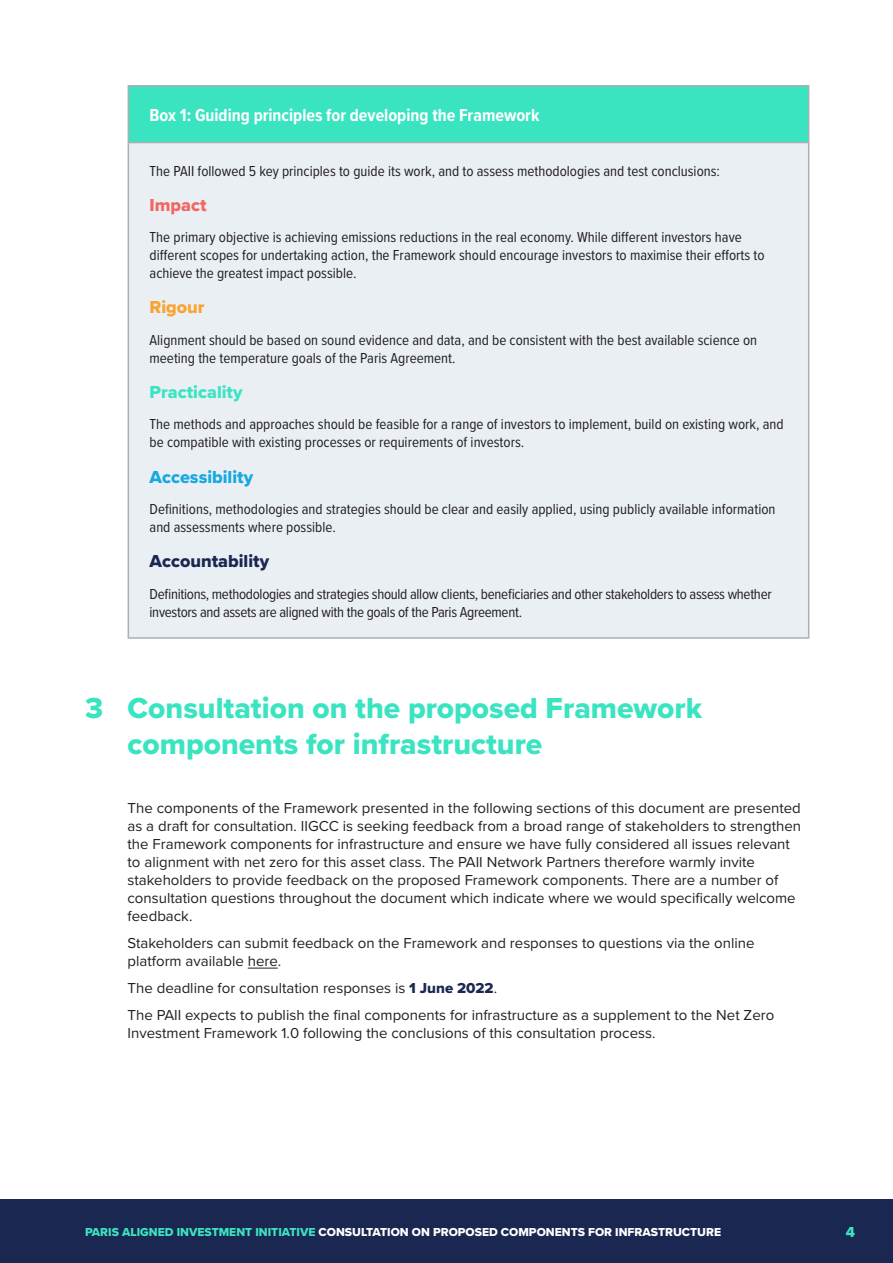
<style>
.page{position:relative;width:893px;height:1263px;background:#fff}
.page>*{position:absolute;margin:0;border:0;box-sizing:border-box;transform-origin:0 0}
.IIGCC_heading_1{font:30px/36px "Proxima Nova Extrabld";color:#3be4c1}
.IIGCC_box_heading{font:700 18px "Proxima Nova Cond";color:#fff}
.IIGCC_heading_3{font:18px "Proxima Nova Extrabld";color:#192751}
.IIGCC_heading_3-2{font:18px "Proxima Nova Extrabld";color:#17a9df}
.IIGCC_heading_3-3{font:18px "Proxima Nova Extrabld";color:#3be4c1}
.IIGCC_heading_3-4{font:18px "Proxima Nova Extrabld";color:#f16662}
.IIGCC_heading_3-5{font:18px "Proxima Nova Extrabld";color:#f9a431}
.IIGCC_text{font:15px/18px "Proxima Nova";color:#231f20}
.IIGCC_box_text{font:15px/18px "Proxima Nova Cond";color:#231f20}
.IIGCC_box_text-2{font:15px/18px "Proxima Nova Cond";letter-spacing:-.02em;color:#231f20}
.t1{font:15px "Proxima Nova Extrabld";color:#3be4c1}
.t2{font:12px "Proxima Nova Extrabld";color:#fff}
.s1{font-family:"Proxima Nova Extrabld";color:#192751}
.s2{color:#3be4c1}
</style>
<div class="page">
<div style="left:0;top:1199px;width:893px;height:64px;background:#192751"></div>
<hr style="left:248px;top:968px;width:30px;height:1px;background:#231f20">
<div style="left:128px;top:86px;width:681px;height:57px;background:#3be4c1"></div>
<div style="left:128px;top:143px;width:681px;height:495px;background:#eaeff4"></div>
<hr style="left:128px;top:85px;width:681px;height:2px;background:#abafb0">
<hr style="left:128px;top:87px;width:1px;height:55px;background:#abafb0">
<hr style="left:808px;top:87px;width:1px;height:55px;background:#abafb0">
<hr style="left:128px;top:142px;width:681px;height:1px;background:#abafb0">
<hr style="left:128px;top:143px;width:1px;height:494px;background:#abafb0">
<hr style="left:808px;top:143px;width:1px;height:494px;background:#abafb0">
<hr style="left:128px;top:637px;width:681px;height:2px;background:#abafb0">
<p class="IIGCC_box_heading" style="left:150px;top:102px;width:391px">Box 1: Guiding principles for developing the Framework</p>
<p class="IIGCC_box_text" style="left:150px;top:161px;width:572px">The PAII followed 5 key principles to guide its work, and to assess methodologies and test conclusions:</p>
<p class="IIGCC_heading_3-4" style="left:150px;top:191px;width:59px">Impact</p>
<p class="IIGCC_box_text" style="left:150px;top:228px;width:616px">The primary objective is achieving emissions reductions in the real economy. While different investors have different scopes for undertaking action, the Framework should encourage investors to maximise their efforts to achieve the greatest impact possible.</p>
<p class="IIGCC_heading_3-5" style="left:150px;top:294px;width:57px">Rigour</p>
<p class="IIGCC_box_text" style="left:150px;top:330px;width:609px">Alignment should be based on sound evidence and data, and be consistent with the best available science on meeting the temperature goals of the Paris Agreement.</p>
<p class="IIGCC_heading_3-3" style="left:150px;top:379px;width:94px">Practicality</p>
<p class="IIGCC_box_text" style="left:150px;top:415px;width:636px">The methods and approaches should be feasible for a range of investors to implement, build on existing work, and be compatible with existing processes or requirements of investors.</p>
<p class="IIGCC_heading_3-2" style="left:150px;top:463px;width:105px">Accessibility</p>
<p class="IIGCC_box_text" style="left:150px;top:499px;width:627px">Definitions, methodologies and strategies should be clear and easily applied, using publicly available information and assessments where possible.</p>
<p class="IIGCC_heading_3" style="left:150px;top:548px;width:121px">Accountability</p>
<p class="IIGCC_box_text-2" style="left:150px;top:584px;width:624px">Definitions, methodologies and strategies should allow clients, beneficiaries and other stakeholders to assess whether investors and assets are aligned with the goals of the Paris Agreement.</p>
<p class="IIGCC_heading_1" style="left:128px;top:690px;width:576px;text-indent:-43px">3 Consultation on the proposed Framework components for infrastructure</p>
<p class="IIGCC_text" style="left:128px;top:798px;width:675px">The components of the Framework presented in the following sections of this document are presented as a draft for consultation. IIGCC is seeking feedback from a broad range of stakeholders to strengthen the Framework components for infrastructure and ensure we have fully considered all issues relevant to alignment with net zero for this asset class. The PAII Network Partners therefore warmly invite stakeholders to provide feedback on the proposed Framework components. There are a number of consultation questions throughout the document which indicate where we would specifically welcome feedback.</p>
<p class="IIGCC_text" style="left:128px;top:933px;width:628px">Stakeholders can submit feedback on the Framework and responses to questions via the online platform available here.</p>
<p class="IIGCC_text" style="left:128px;top:978px;width:371px">The deadline for consultation responses is <span class="s1">1 June 2022</span>.</p>
<p class="IIGCC_text" style="left:128px;top:1005px;width:648px">The PAII expects to publish the final components for infrastructure as a supplement to the Net Zero<br>Investment Framework 1.0 following the conclusions of this consultation process.</p>
<p class="t2" style="left:85px;top:1223px;width:638px"><span class="s2">PARIS ALIGNED INVESTMENT INITIATIVE</span> CONSULTATION ON PROPOSED COMPONENTS FOR INFRASTRUCTURE</p>
<p class="t1" style="left:846px;top:1221px;width:11px">4</p>
</div>
